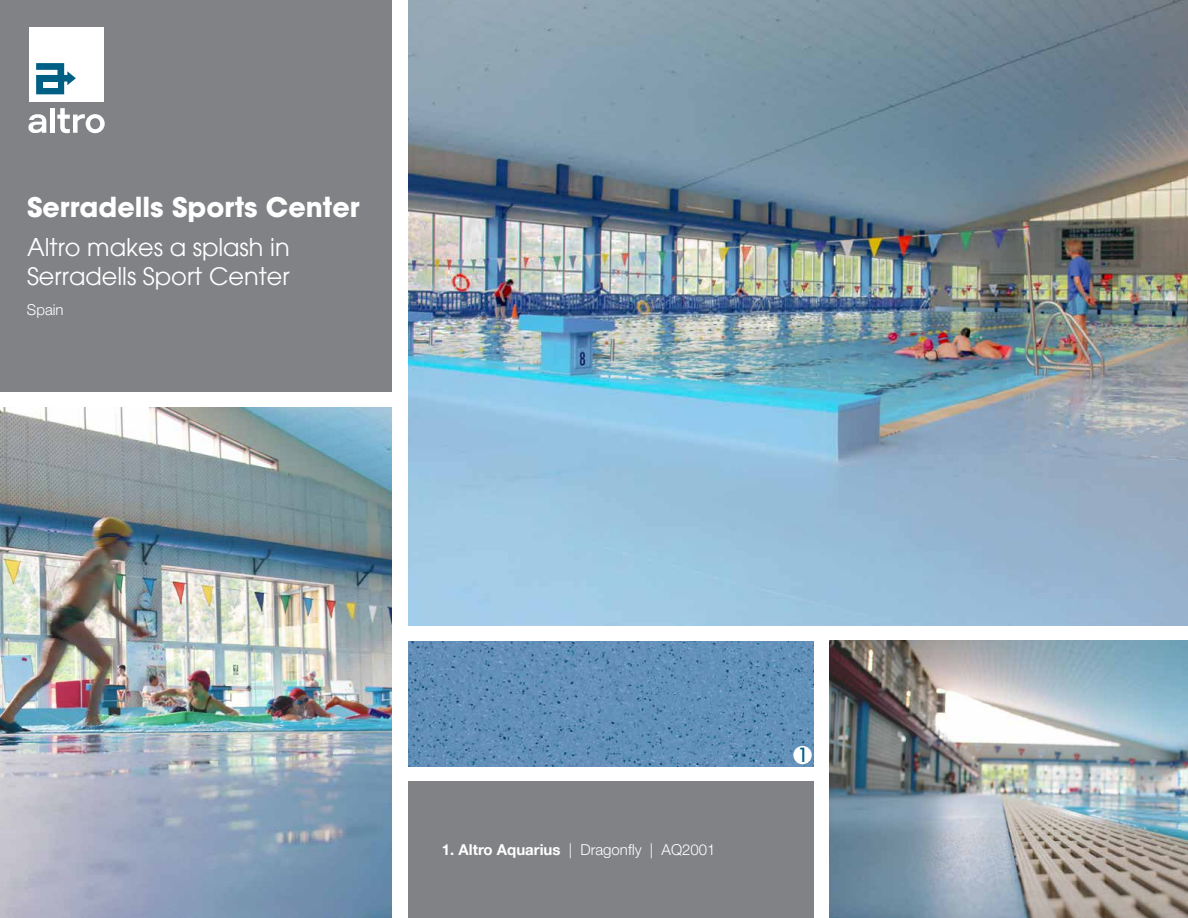
<style>
.page{position:relative;width:1188px;height:918px;background:#fff}
.page>*{position:absolute;margin:0;border:0;box-sizing:border-box;transform-origin:0 0}
.t1{font:700 27px "Avant Garde";color:#fff}
.t2{font:24px/28.8px "Avant Garde";color:#fff}
.t3{font:500 19.2px "Avant Garde";color:#005f84}
.t4{font:300 15px "Helvetica Neue LT Pro";color:#fff}
.s1{font-weight:700}
</style>
<div class="page">
<img style="left:408px;top:0;width:780px;height:625px">
<img style="left:830px;top:641px;width:358px;height:277px">
<img style="left:0;top:407px;width:392px;height:511px">
<div style="left:0;top:0;width:392px;height:392px;background:#818286"></div>
<div style="left:408px;top:782px;width:406px;height:136px;background:#818286"></div>
<img style="left:408px;top:641px;width:405px;height:125px">
<div style="left:793px;top:746px;width:19px;height:18px;background:#fff;border-radius:50%"></div>
<hr style="left:50px;top:108px;width:4px;height:25px;background:#fff">
<svg style="left:28px;top:114px;width:18px;height:19px"></svg>
<svg style="left:57px;top:108px;width:48px;height:25px"></svg>
<div style="left:29px;top:27px;width:75px;height:74px;background:#fff"></div>
<svg style="left:36px;top:63px;width:40px;height:31px"></svg>
<div style="left:43px;top:82px;width:14px;height:6px;background:#fff"></div>
<p class="t1" style="left:27px;top:190px;width:334px">Serradells Sports Center</p>
<p class="t2" style="left:27px;top:233px;width:264px">Altro makes a splash in<br>Serradells Sport Center</p>
<p class="t4" style="left:27px;top:300px;width:38px">Spain</p>
<p class="t4" style="left:442px;top:841px;width:275px"><span class="s1">1. Altro Aquarius</span> | Dragonfly | AQ2001</p>
<p class="t3" style="left:797px;top:743px;width:12px">1</p>
</div>
